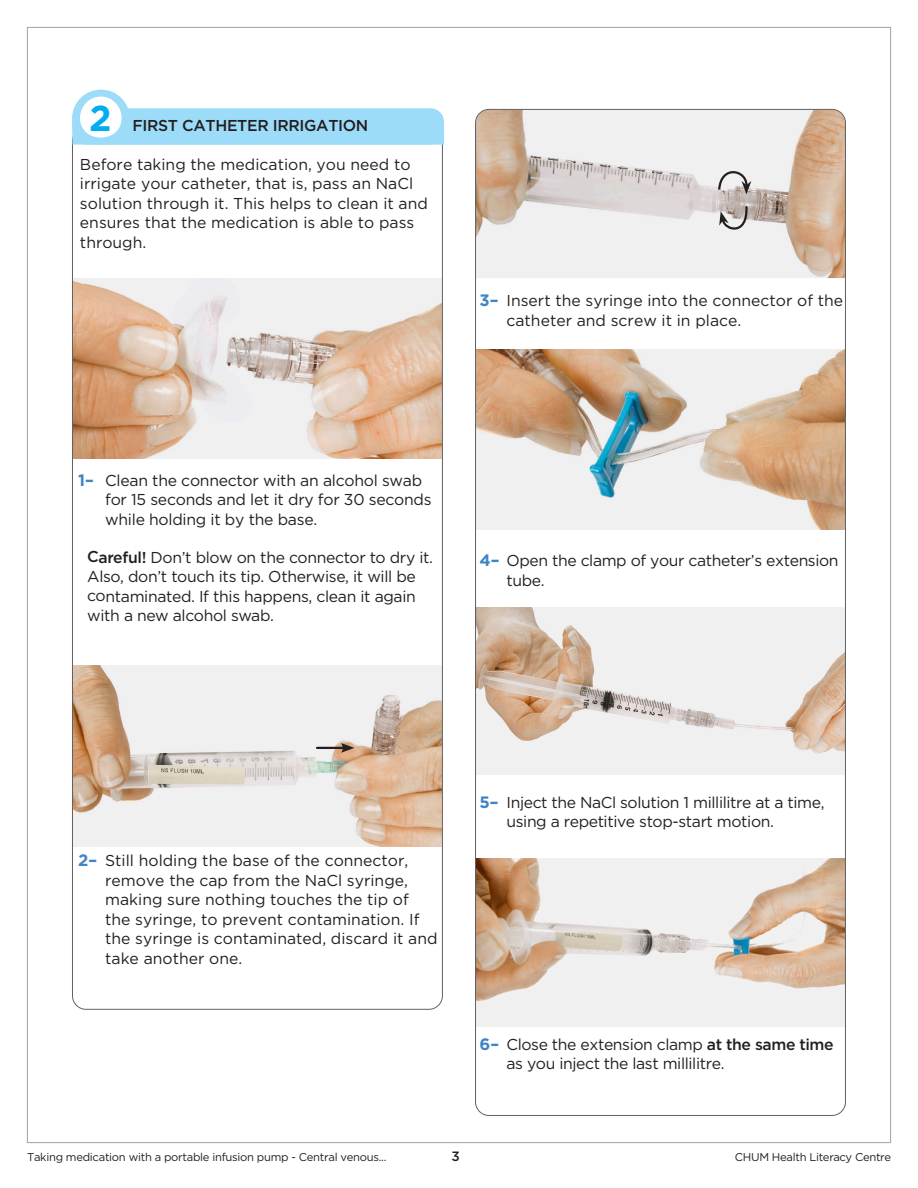
<style>
.page{position:relative;width:918px;height:1188px;background:#fff}
.page>*{position:absolute;margin:0;border:0;box-sizing:border-box;transform-origin:0 0}
.t1{font:700 36px "Gotham";color:#00aeef}
.t2{font:15.75px/19.5px "Gotham";color:#231f20}
.t3{font:15.75px/19.5px "Gotham";letter-spacing:-.025em;color:#231f20}
.t4{font:15.75px/19.5px "Gotham";letter-spacing:-.02em;color:#231f20}
.t5{font:500 15.75px "Gotham";letter-spacing:-.02em;color:#231f20}
.t6{font:500 13.5px "Gotham";color:#231f20}
.t7{font:11.25px "Gotham";letter-spacing:-.025em;color:#231f20}
.s1{font-weight:700;font-size:16.5px;color:#3e85c5}
.s2{font-weight:500}
</style>
<div class="page">
<img style="left:477px;top:607px;width:367px;height:168px">
<img style="left:74px;top:278px;width:367px;height:181px">
<img style="left:477px;top:111px;width:367px;height:167px">
<img style="left:74px;top:666px;width:367px;height:180px">
<hr style="left:317px;top:747px;width:28px;height:2px;background:#231f20">
<svg style="left:341px;top:743px;width:13px;height:10px"></svg>
<svg style="left:717px;top:164px;width:34px;height:30px"></svg>
<svg style="left:719px;top:205px;width:30px;height:31px"></svg>
<img style="left:477px;top:349px;width:367px;height:181px">
<img style="left:477px;top:859px;width:367px;height:168px">
<div style="left:73px;top:108px;width:371px;height:37px;background:#9cdcf8;border-radius:14px"></div>
<svg style="left:72px;top:119px;width:372px;height:26px"></svg>
<div style="left:72px;top:90px;width:58px;height:55px;background:#9cdcf8;border-radius:50%"></div>
<div style="left:80px;top:97px;width:42px;height:41px;background:#fff;border-radius:50%"></div>
<h1 class="t1" style="left:89px;top:96px;width:24px">2</h1>
<p class="t5" style="left:132px;top:115px;width:238px">FIRST CATHETER IRRIGATION</p>
<p class="t2" style="left:80px;top:155px;width:349px">Before taking the medication, you need to irrigate your catheter, that is, pass an NaCl solution through it. This helps to clean it and ensures that the medication is able to pass through.</p>
<p class="t2" style="left:507px;top:291px;width:338px;text-indent:-27px"><span class="s1">3–</span> Insert the syringe into the connector of the catheter and screw it in place.</p>
<p class="t2" style="left:105px;top:471px;width:328px;text-indent:-27px"><span class="s1">1–</span> Clean the connector with an alcohol swab for 15 seconds and let it dry for 30 seconds while holding it by the base.</p>
<p class="t4" style="left:87px;top:547px;width:347px"><span class="s2">Careful!</span> Don’t blow on the connector to dry it.<br>Also, don’t touch its tip. Otherwise, it will be contaminated. If this happens, clean it again with a new alcohol swab.</p>
<p class="t3" style="left:507px;top:551px;width:334px;text-indent:-27px"><span class="s1">4–</span> Open the clamp of your catheter’s extension tube.</p>
<p class="t2" style="left:105px;top:851px;width:334px;text-indent:-27px"><span class="s1">2–</span> Still holding the base of the connector, remove the cap from the NaCl syringe, making sure nothing touches the tip of the syringe, to prevent contamination. If the syringe is contaminated, discard it and take another one.</p>
<p class="t3" style="left:507px;top:793px;width:320px;text-indent:-27px"><span class="s1">5–</span> Inject the NaCl solution 1 millilitre at a time, using a repetitive stop-start motion.</p>
<p class="t3" style="left:507px;top:1034px;width:329px;text-indent:-27px"><span class="s1">6–</span> Close the extension clamp <span class="s2">at the same time </span>as you inject the last millilitre.</p>
<p class="t7" style="left:27px;top:1150px;width:361px">Taking medication with a portable infusion pump - Central venous...</p>
<p class="t6" style="left:451px;top:1147px;width:10px">3</p>
<p class="t7" style="left:735px;top:1150px;width:158px">CHUM Health Literacy Centre</p>
</div>
